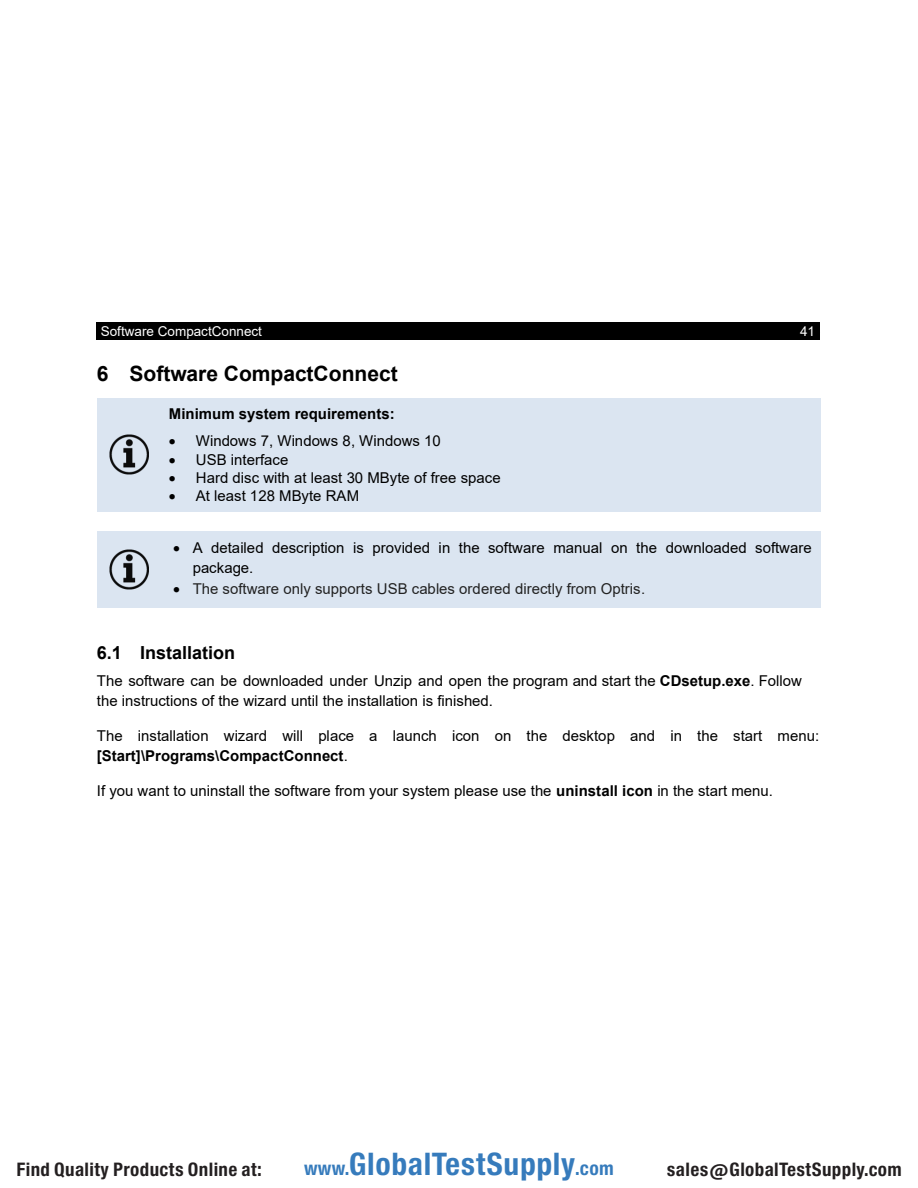
<style>
.page{position:relative;width:918px;height:1188px;background:#fff}
.page>*{position:absolute;margin:0;border:0;box-sizing:border-box;transform-origin:0 0}
.t1{font:29.7px "Europa Gro Nr 2 SBOP Bol Con";letter-spacing:.02em;color:#367bbc}
.t2{font:700 21px "Arial";color:#000}
.t3{font:700 18px "Arial";color:#000}
.t4{font:17.85px "Europa Gro Nr 2 SBOP Bol Con";letter-spacing:.02em;color:#231f20}
.t5{font:15px/19.8px "Arial";color:#000}
.t6{font:15px "Arial";color:#222}
.t7{font:700 15px "Arial";color:#000}
.t8{font:13.5px "Arial";color:#fff}
.s1{font-size:15px;color:#000}
.s2{color:#000}
.s3{font-weight:700}
.s4{font-size:18.3px}
</style>
<div class="page">
<div style="left:800px;top:322px;width:15px;height:17px;background:#000"></div>
<div style="left:97px;top:322px;width:703px;height:17px;background:#000"></div>
<div style="left:815px;top:322px;width:5px;height:17px;background:#000"></div>
<div style="left:97px;top:398px;width:64px;height:113px;background:#dbe5f1"></div>
<img style="left:109px;top:435px;width:40px;height:40px">
<div style="left:161px;top:398px;width:659px;height:113px;background:#dbe5f1"></div>
<div style="left:97px;top:531px;width:64px;height:77px;background:#dbe5f1"></div>
<img style="left:109px;top:549px;width:40px;height:40px">
<div style="left:161px;top:531px;width:659px;height:77px;background:#dbe5f1"></div>
<p class="t8" style="left:101px;top:322px;width:163px">Software CompactConnect</p>
<p class="t8" style="left:800px;top:322px;width:22px">41<span class="s1">-</span></p>
<h1 class="t2" style="left:97px;top:359px;width:302px">6 Software CompactConnect</h1>
<p class="t7" style="left:169px;top:403px;width:227px">Minimum system requirements:</p>
<p class="t5" style="left:169px;top:431px;width:273px">• Windows 7, Windows 8, Windows 10</p>
<p class="t5" style="left:169px;top:450px;width:121px">• USB interface</p>
<p class="t5" style="left:169px;top:468px;width:333px">• Hard disc with at least 30 MByte of free space</p>
<p class="t5" style="left:169px;top:486px;width:192px">• At least 128 MByte RAM</p>
<p class="t5" style="left:193px;top:538px;width:621px;text-indent:-20px">• A detailed description is provided in the software manual on the downloaded software package.</p>
<p class="t6" style="left:173px;top:578px;width:474px"><span class="s2">•</span> The software only supports USB cables ordered directly from Optris.</p>
<p class="t3" style="left:97px;top:640px;width:140px">6.1 Installation</p>
<p class="t5" style="left:97px;top:671px;width:706px">The software can be downloaded under Unzip and open the program and start the <span class="s3">CDsetup.exe</span>. Follow the instructions of the wizard until the installation is finished.</p>
<p class="t5" style="left:97px;top:726px;width:724px">The installation wizard will place a launch icon on the desktop and in the start menu: <span class="s3">[Start]\Programs\CompactConnect</span>.</p>
<p class="t5" style="left:97px;top:780px;width:678px">If you want to uninstall the software from your system please use the <span class="s3">uninstall icon</span> in the start menu.</p>
<p class="t4" style="left:16px;top:1159px;width:247px">Find Quality Products Online at:</p>
<h1 class="t1" style="left:304px;top:1147px;width:311px"><span class="s4">www.</span>GlobalTestSupply<span class="s4">.com</span></h1>
<p class="t4" style="left:667px;top:1159px;width:236px">sales@GlobalTestSupply.com</p>
</div>
